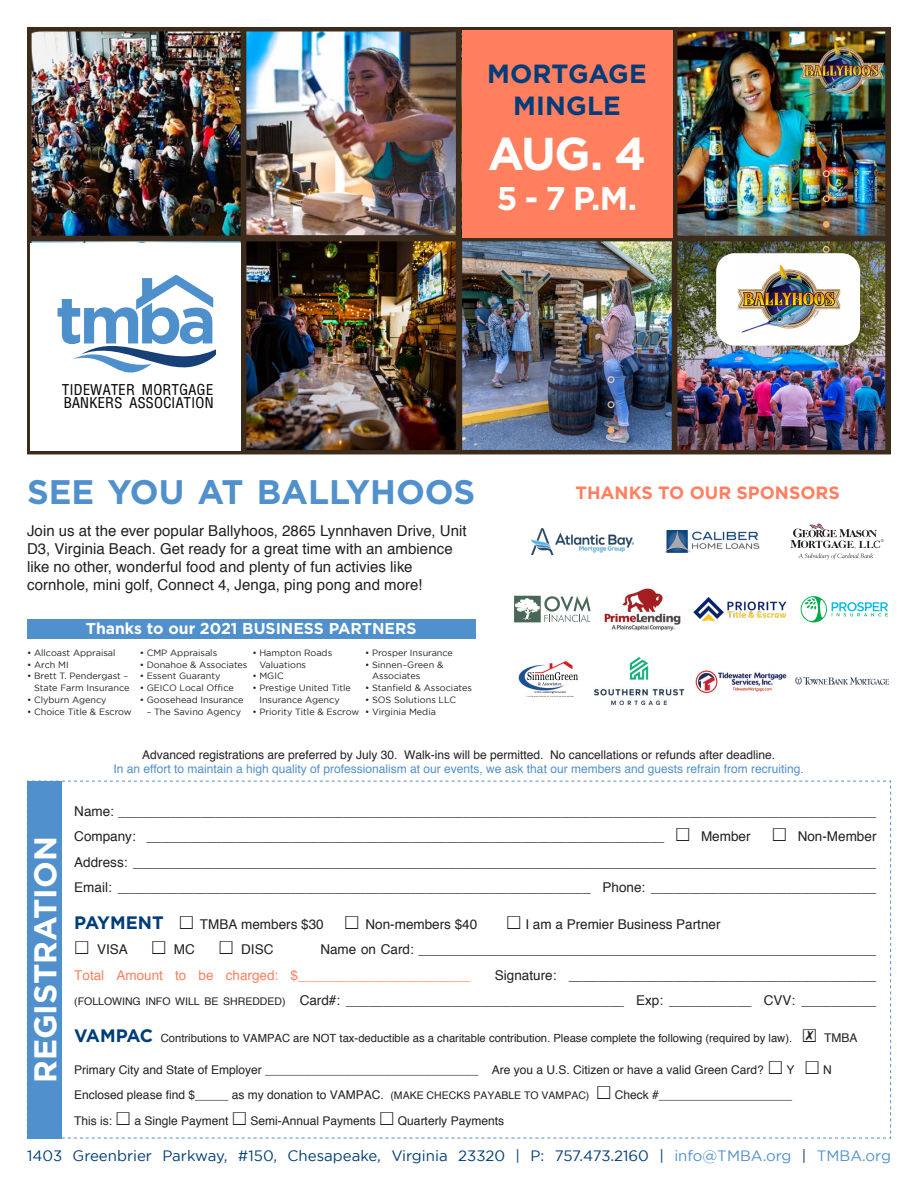
<style>
.page{position:relative;width:918px;height:1188px;background:#fff}
.page>*{position:absolute;margin:0;border:0;box-sizing:border-box;transform-origin:0 0}
.t1{font:700 46.05px "Gotham";color:#fff}
.t2{font:700 34.05px "Gotham";color:#5090cc}
.t3{font:700 32.85px "Gotham";color:#fff}
.t4{font:700 31.5px "Gotham";color:#fff}
.t5{font:700 26.25px/31.5px "Gotham";letter-spacing:.005em;color:#003d78;text-align:center}
.t6{font:700 17.85px "Gotham";color:#ff7f5f}
.t7{font:100 condensed 16.65px/13.2px "Helvetica";color:#040503}
.t8{font:700 15.75px "Gotham";color:#fff}
.t9{font:15px/18px "Helvetica";letter-spacing:.005em;color:#231f20}
.t10{font:15px "Gotham";color:#003d78}
.t11{font:13.5px/25.5px "Helvetica";color:#231f20;text-align:justify}
.t12{font:13.5px "Helvetica";color:#ff7f5f}
.t13{font:12px/25.5px "Helvetica";color:#231f20}
.t14{font:12px "Helvetica";color:#5090cc}
.t15{font:11.25px "Helvetica";color:#231f20}
.t16{font:9.15px/11.7px "Gotham";color:#231f20}
.s1{font-family:"Arial Unicode MS";font-size:21px}
.s2{font-family:"Gotham";font-weight:700;font-size:18px;color:#003d78}
.s3{font-size:10.5px}
.s4{font-size:12px}
.s5{color:#5090cc}
</style>
<div class="page">
<img style="left:32px;top:32px;width:854px;height:417px">
<div style="left:27px;top:27px;width:864px;height:427px;border:4px solid #3d2c1c"></div>
<svg style="left:27px;top:780px;width:864px;height:359px"></svg>
<div style="left:27px;top:781px;width:34px;height:357px;background:#5090cc"></div>
<img style="left:604px;top:588px;width:77px;height:43px">
<div style="left:716px;top:253px;width:144px;height:92px;background:#fff;border-radius:18px"></div>
<img style="left:729px;top:253px;width:120px;height:92px">
<img style="left:532px;top:529px;width:102px;height:25px">
<svg style="left:514px;top:596px;width:77px;height:26px"></svg>
<img style="left:594px;top:658px;width:90px;height:47px">
<div style="left:27px;top:619px;width:448px;height:19px;background:#5090cc"></div>
<div style="left:462px;top:31px;width:211px;height:207px;background:#ff7f5f"></div>
<div style="left:30px;top:243px;width:210px;height:207px;background:#fff"></div>
<svg style="left:58px;top:276px;width:157px;height:97px"></svg>
<svg style="left:791px;top:524px;width:93px;height:35px"></svg>
<svg style="left:801px;top:596px;width:26px;height:26px"></svg>
<svg style="left:802px;top:597px;width:24px;height:26px"></svg>
<svg style="left:832px;top:602px;width:56px;height:14px"></svg>
<img style="left:796px;top:677px;width:93px;height:8px">
<img style="left:519px;top:661px;width:59px;height:37px">
<img style="left:526px;top:695px;width:23px;height:2px">
<svg style="left:556px;top:695px;width:18px;height:2px"></svg>
<img style="left:534px;top:691px;width:31px;height:2px">
<img style="left:527px;top:672px;width:46px;height:8px">
<img style="left:538px;top:682px;width:20px;height:3px">
<img style="left:695px;top:670px;width:92px;height:24px">
<img style="left:664px;top:530px;width:96px;height:23px">
<img style="left:693px;top:597px;width:94px;height:24px">
<h3 class="t5" style="left:487px;top:58px;width:161px">MORTGAGE<br>MINGLE</h3>
<h1 class="t1" style="left:488px;top:127px;width:160px">AUG. 4</h1>
<h3 class="t3" style="left:497px;top:179px;width:142px">5 - 7 P.M.</h3>
<p class="t7" style="left:62px;top:384px;width:153px">TIDEWATER MORTGAGE<br>BANKERS ASSOCIATION</p>
<h2 class="t2" style="left:27px;top:473px;width:450px">SEE YOU AT BALLYHOOS</h2>
<p class="t9" style="left:27px;top:521px;width:441px">Join us at the ever popular Ballyhoos, 2865 Lynnhaven Drive, Unit D3, Virginia Beach. Get ready for a great time with an ambience like no other, wonderful food and plenty of fun activies like cornhole, mini golf, Connect 4, Jenga, ping pong and more!</p>
<p class="t8" style="left:86px;top:619px;width:332px">Thanks to our 2021 BUSINESS PARTNERS</p>
<p class="t16" style="left:27px;top:647px;width:90px">• Allcoast Appraisal</p>
<p class="t16" style="left:27px;top:658px;width:43px">• Arch MI</p>
<p class="t16" style="left:27px;top:670px;width:104px;text-align:right">• Brett T. Pendergast –<br>State Farm Insurance</p>
<p class="t16" style="left:27px;top:694px;width:81px">• Clyburn Agency</p>
<p class="t16" style="left:27px;top:705px;width:106px">• Choice Title &amp; Escrow</p>
<p class="t16" style="left:140px;top:647px;width:79px">• CMP Appraisals</p>
<p class="t16" style="left:140px;top:659px;width:109px">• Donahoe &amp; Associates</p>
<p class="t16" style="left:140px;top:670px;width:82px">• Essent Guaranty</p>
<p class="t16" style="left:140px;top:682px;width:95px">• GEICO Local Office</p>
<p class="t16" style="left:140px;top:694px;width:105px">• Goosehead Insurance</p>
<p class="t16" style="left:147px;top:705px;width:96px">– The Savino Agency</p>
<p class="t16" style="left:259px;top:647px;width:74px;text-indent:-7px">• Hampton Roads<br>Valuations</p>
<p class="t16" style="left:253px;top:670px;width:33px">• MGIC</p>
<p class="t16" style="left:253px;top:682px;width:100px;text-align:center">• Prestige United Title<br>Insurance Agency</p>
<p class="t16" style="left:253px;top:705px;width:108px">• Priority Title &amp; Escrow</p>
<p class="t16" style="left:365px;top:647px;width:89px">• Prosper Insurance</p>
<p class="t16" style="left:372px;top:659px;width:73px;text-indent:-7px">• Sinnen–Green &amp;<br>Associates</p>
<p class="t16" style="left:365px;top:682px;width:108px">• Stanfield &amp; Associates</p>
<p class="t16" style="left:365px;top:694px;width:92px">• SOS Solutions LLC</p>
<p class="t16" style="left:365px;top:705px;width:72px">• Virginia Media</p>
<h3 class="t6" style="left:576px;top:483px;width:266px">THANKS TO OUR SPONSORS</h3>
<h3 class="t4" style="left:27px;top:1083px;width:248px;rotate:-90deg">REGISTRATION</h3>
<p class="t13" style="left:142px;top:741px;width:634px">Advanced registrations are preferred by July 30. Walk-ins will be permitted. No cancellations or refunds after deadline.</p>
<p class="t14" style="left:113px;top:761px;width:692px">In an effort to maintain a high quality of professionalism at our events, we ask that our members and guests refrain from recruiting.</p>
<p class="t11" style="left:74px;top:798px;width:804px">Name: _____________________________________________________________________________________________________ Company: _____________________________________________________________________ <span class="s1">☐</span> Member <span class="s1">☐</span> Non-Member Address: ___________________________________________________________________________________________________ Email: _______________________________________________________________ Phone: ______________________________</p>
<p class="t11" style="left:74px;top:911px;width:405px"><span class="s2">PAYMENT</span> <span class="s1">☐</span> TMBA members $30 <span class="s1">☐</span> Non-members $40</p>
<p class="t11" style="left:506px;top:911px;width:216px"><span class="s1">☐</span> I am a Premier Business Partner</p>
<p class="t11" style="left:74px;top:936px;width:201px"><span class="s1">☐</span> VISA <span class="s1">☐</span> MC <span class="s1">☐</span> DISC</p>
<p class="t11" style="left:320px;top:936px;width:558px">Name on Card: _____________________________________________________________</p>
<p class="t12" style="left:74px;top:967px;width:398px">Total Amount to be charged: $_______________________</p>
<p class="t11" style="left:74px;top:962px;width:804px;text-align:right">Signature: _________________________________________<br><span class="s3">(FOLLOWING INFO WILL BE SHREDDED)</span> Card#: _____________________________________ Exp: ___________ CVV: __________</p>
<p class="t15" style="left:74px;top:1031px;width:785px"><span class="s2">VAMPAC</span> Contributions to VAMPAC are NOT tax-deductible as a charitable contribution. Please complete the following (required by law). <span class="s1">☒</span> <span class="s4">TMBA</span></p>
<p class="t13" style="left:74px;top:1057px;width:759px">Primary City and State of Employer ________________________________ Are you a U.S. Citizen or have a valid Green Card? <span class="s1">☐</span> Y <span class="s1">☐</span> N<br>Enclosed please find $_____ as my donation to VAMPAC. <span class="s3">(MAKE CHECKS PAYABLE TO VAMPAC)</span> <span class="s1">☐</span> Check #____________________<br>This is: <span class="s1">☐</span> a Single Payment <span class="s1">☐</span> Semi-Annual Payments <span class="s1">☐</span> Quarterly Payments</p>
<p class="t10" style="left:27px;top:1148px;width:866px">1403 Greenbrier Parkway, #150, Chesapeake, Virginia 23320 | P: 757.473.2160 | <span class="s5">info@TMBA.org</span> | <span class="s5">TMBA.org</span></p>
</div>
